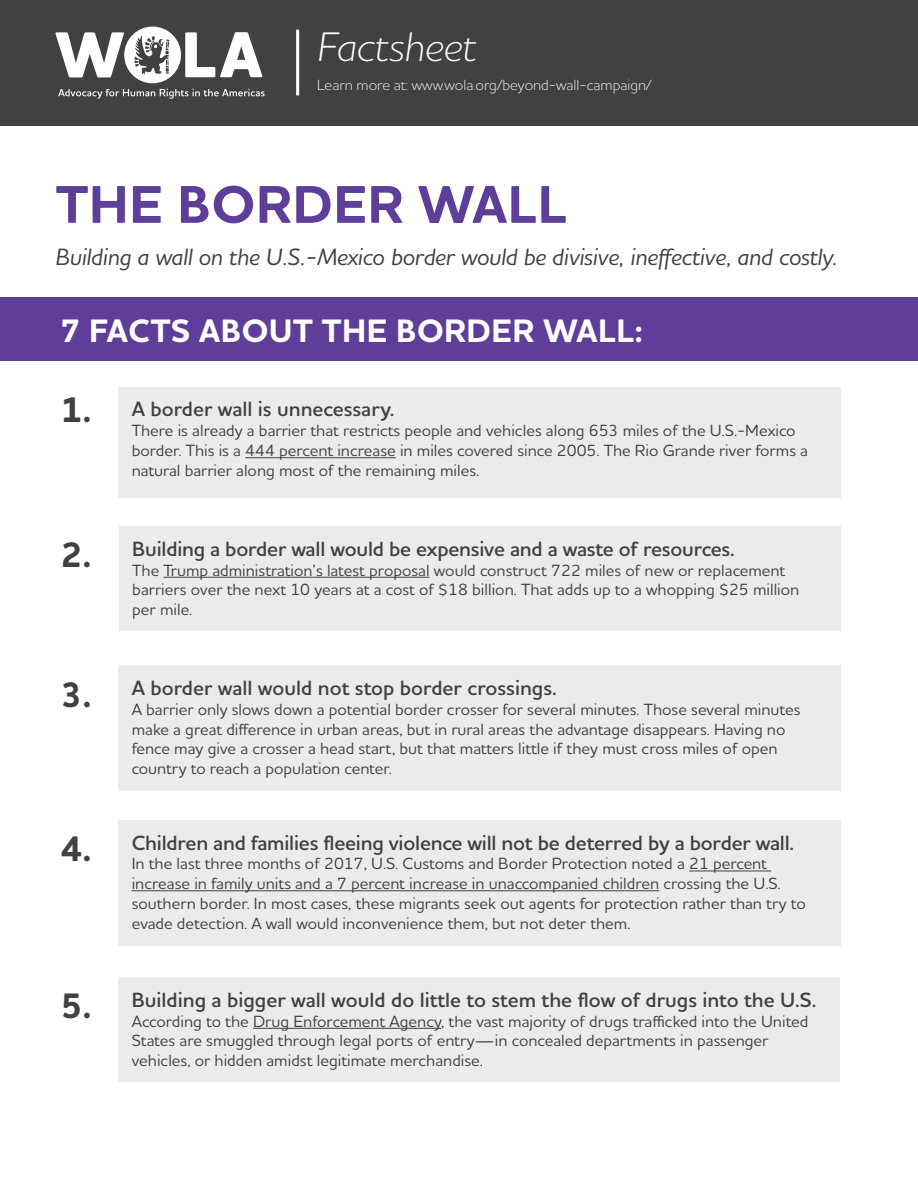
<style>
.page{position:relative;width:918px;height:1188px;background:#fff}
.page>*{position:absolute;margin:0;border:0;box-sizing:border-box;transform-origin:0 0}
.t1{font:700 54px "Houschka Alt Pro";letter-spacing:.015em;color:#5f3e99}
.t2{font:italic 300 42px "Houschka Alt Pro";color:#fff}
.t3{font:700 36px "Houschka Alt Pro";color:#404142}
.t4{font:700 33px "Houschka Alt Pro";letter-spacing:.015em;color:#fff}
.t5{font:italic 500 24px "Houschka Alt Pro";letter-spacing:-.01em;color:#404142}
.t6{font:600 21px "Houschka Alt Pro";letter-spacing:-.01em;color:#404142}
.t7{font:500 16.5px/19.8px "Houschka Alt Pro";color:#404142}
.t8{font:300 15px "Houschka Alt Pro";color:#fff}
</style>
<div class="page">
<div style="left:0;top:0;width:918px;height:125px;background:#404142"></div>
<div style="left:0;top:297px;width:918px;height:64px;background:#5f3e99"></div>
<div style="left:118px;top:387px;width:722px;height:110px;background:#ebebec"></div>
<hr style="left:245px;top:457px;width:151px;height:1px;background:#404142">
<div style="left:119px;top:526px;width:721px;height:105px;background:#ebebec"></div>
<hr style="left:164px;top:577px;width:266px;height:1px;background:#404142">
<div style="left:118px;top:666px;width:722px;height:125px;background:#ebebec"></div>
<div style="left:118px;top:820px;width:722px;height:125px;background:#ebebec"></div>
<hr style="left:689px;top:871px;width:82px;height:1px;background:#404142">
<hr style="left:132px;top:890px;width:527px;height:1px;background:#404142">
<div style="left:118px;top:977px;width:722px;height:105px;background:#ebebec"></div>
<hr style="left:253px;top:1028px;width:188px;height:1px;background:#404142">
<svg style="left:58px;top:89px;width:207px;height:10px"></svg>
<svg style="left:56px;top:27px;width:206px;height:56px"></svg>
<hr style="left:296px;top:30px;width:3px;height:65px;background:#fff">
<h2 class="t2" style="left:317px;top:28px;width:160px">Factsheet</h2>
<p class="t8" style="left:317px;top:80px;width:336px">Learn more at: www.wola.org/beyond-wall-campaign/</p>
<h1 class="t1" style="left:56px;top:173px;width:513px">THE BORDER WALL</h1>
<h3 class="t5" style="left:56px;top:248px;width:784px">Building a wall on the U.S.-Mexico border would be divisive, ineffective, and costly.</h3>
<h3 class="t4" style="left:61px;top:312px;width:584px">7 FACTS ABOUT THE BORDER WALL:</h3>
<h3 class="t3" style="left:61px;top:389px;width:32px">1.</h3>
<p class="t6" style="left:132px;top:401px;width:264px">A border wall is unnecessary.</p>
<p class="t7" style="left:132px;top:422px;width:678px">There is already a barrier that restricts people and vehicles along 653 miles of the U.S.-Mexico border. This is a 444 percent increase in miles covered since 2005. The Rio Grande river forms a natural barrier along most of the remaining miles.</p>
<h3 class="t3" style="left:61px;top:534px;width:32px">2.</h3>
<p class="t6" style="left:132px;top:541px;width:604px">Building a border wall would be expensive and a waste of resources.</p>
<p class="t7" style="left:132px;top:562px;width:669px">The Trump administration’s latest proposal would construct 722 miles of new or replacement barriers over the next 10 years at a cost of $18 billion. That adds up to a whopping $25 million per mile.</p>
<h3 class="t3" style="left:61px;top:673px;width:32px">3.</h3>
<p class="t6" style="left:132px;top:680px;width:427px">A border wall would not stop border crossings.</p>
<p class="t7" style="left:132px;top:701px;width:670px">A barrier only slows down a potential border crosser for several minutes. Those several minutes make a great difference in urban areas, but in rural areas the advantage disappears. Having no fence may give a crosser a head start, but that matters little if they must cross miles of open country to reach a population center.</p>
<h3 class="t3" style="left:61px;top:827px;width:32px">4.</h3>
<p class="t6" style="left:132px;top:834px;width:664px">Children and families fleeing violence will not be deterred by a border wall.</p>
<p class="t7" style="left:132px;top:855px;width:676px">In the last three months of 2017, U.S. Customs and Border Protection noted a 21 percent increase in family units and a 7 percent increase in unaccompanied children crossing the U.S. southern border. In most cases, these migrants seek out agents for protection rather than try to evade detection. A wall would inconvenience them, but not deter them.</p>
<h3 class="t3" style="left:61px;top:985px;width:32px">5.</h3>
<p class="t6" style="left:132px;top:992px;width:686px">Building a bigger wall would do little to stem the flow of drugs into the U.S.</p>
<p class="t7" style="left:132px;top:1013px;width:678px">According to the Drug Enforcement Agency, the vast majority of drugs trafficked into the United<br>States are smuggled through legal ports of entry—in concealed departments in passenger vehicles, or hidden amidst legitimate merchandise.</p>
</div>
